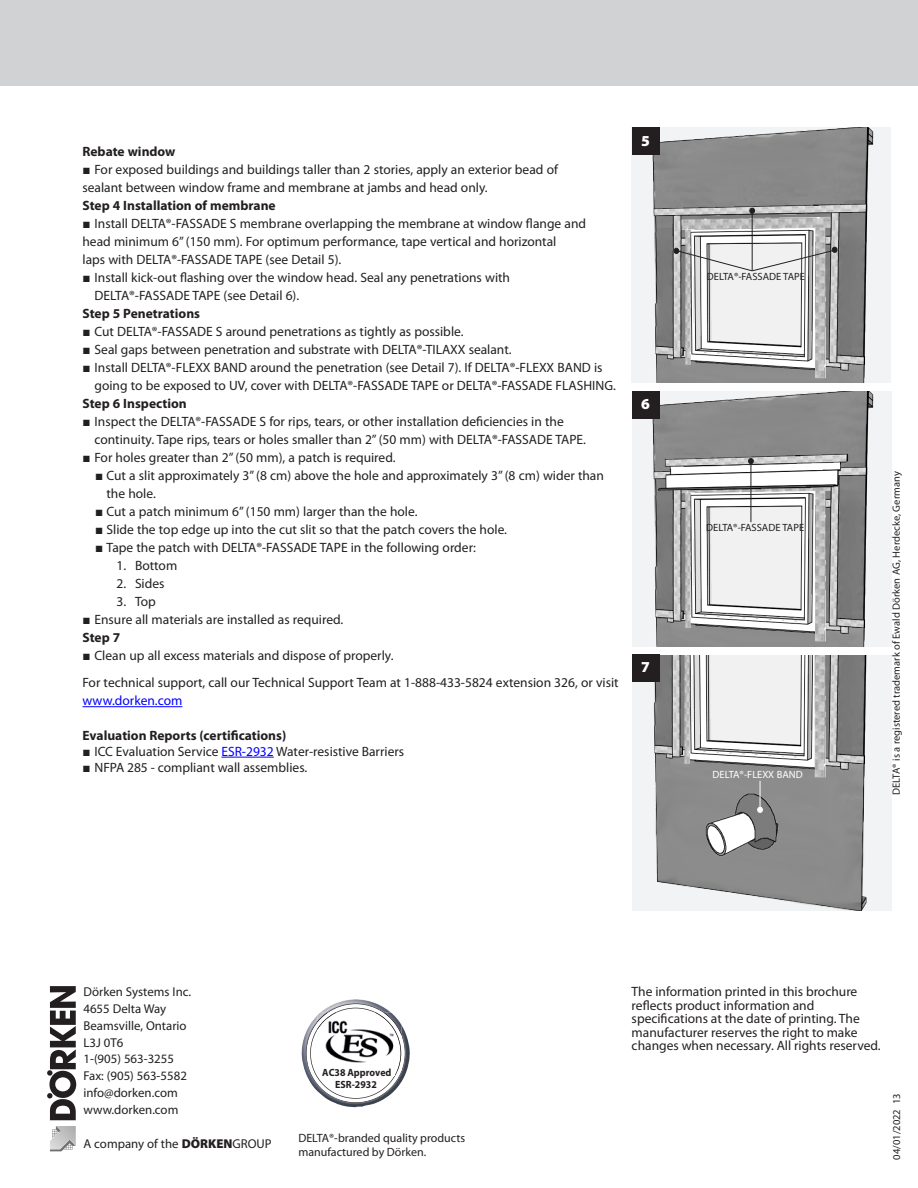
<style>
.page{position:relative;width:918px;height:1188px;background:#fff}
.page>*{position:absolute;margin:0;border:0;box-sizing:border-box;transform-origin:0 0}
.t1{font:900 15.3px "Myriad Pro Doerken";color:#fff}
.t2{font:13.5px/18px "Myriad Pro Doerken";color:#231f20}
.t3{font:700 13.5px "Myriad Pro Doerken";color:#231f20}
.t4{font:13.5px "Myriad Pro Doerken";color:#00f}
.t5{font:12.9px "Myriad Pro Doerken";color:#231f20}
.t6{font:12px "Myriad Pro Doerken";color:#231f20}
.t7{font:10.5px "Myriad Pro Doerken";color:#231f20}
.t8{font:700 10.5px/12.6px "Myriad Pro Doerken";color:#231f20;text-align:center;scale:.94 1}
.t9{font:10.5px "Myriad Pro Doerken";color:#fff}
.s1{font-family:"Bookman Old Style"}
.s2{color:#00f}
.s3{font-weight:900}
</style>
<div class="page">
<div style="left:632px;top:656px;width:259px;height:255px;background:#f2f3f4"></div>
<div style="left:632px;top:391px;width:260px;height:255px;background:#f2f3f4"></div>
<div style="left:631px;top:128px;width:260px;height:255px;background:#f2f3f4"></div>
<div style="left:0;top:0;width:918px;height:85px;background:#d1d2d4"></div>
<hr style="left:83px;top:706px;width:99px;height:1px;background:#00f">
<hr style="left:221px;top:757px;width:53px;height:1px;background:#00f">
<img style="left:652px;top:128px;width:222px;height:254px">
<div style="left:632px;top:128px;width:28px;height:27px;background:#231f20"></div>
<svg style="left:750px;top:208px;width:5px;height:6px"></svg>
<hr style="left:752px;top:213px;width:1px;height:58px;background:#231f20">
<svg style="left:674px;top:247px;width:163px;height:25px"></svg>
<img style="left:652px;top:391px;width:222px;height:255px">
<div style="left:632px;top:391px;width:28px;height:28px;background:#231f20"></div>
<svg style="left:748px;top:458px;width:6px;height:6px"></svg>
<hr style="left:751px;top:464px;width:1px;height:58px;background:#231f20">
<img style="left:653px;top:656px;width:214px;height:255px">
<div style="left:632px;top:654px;width:28px;height:28px;background:#231f20"></div>
<svg style="left:757px;top:781px;width:6px;height:32px"></svg>
<img style="left:337px;top:999px;width:38px;height:4px">
<svg style="left:306px;top:1003px;width:99px;height:100px"></svg>
<img style="left:401px;top:1013px;width:1px;height:23px">
<img style="left:317px;top:1013px;width:84px;height:58px">
<div style="left:317px;top:1067px;width:78px;height:8px;background:#fff"></div>
<div style="left:352px;top:1071px;width:17px;height:9px;background:#fff"></div>
<svg style="left:47px;top:986px;width:29px;height:134px"></svg>
<svg style="left:50px;top:1126px;width:26px;height:25px"></svg>
<p class="t3" style="left:82px;top:143px;width:95px">Rebate window</p>
<p class="t2" style="left:82px;top:161px;width:477px"><span class="s1">■</span> For exposed buildings and buildings taller than 2 stories, apply an exterior bead of sealant between window frame and membrane at jambs and head only.</p>
<p class="t3" style="left:82px;top:197px;width:195px">Step 4 Installation of membrane</p>
<p class="t2" style="left:82px;top:215px;width:505px"><span class="s1">■</span> Install DELTA®-FASSADE S membrane overlapping the membrane at window flange and head minimum 6” (150 mm). For optimum performance, tape vertical and horizontal<br>laps with DELTA®-FASSADE TAPE (see Detail 5).</p>
<p class="t2" style="left:95px;top:269px;width:417px;text-indent:-12px"><span class="s1">■</span> Install kick-out flashing over the window head. Seal any penetrations with<br>DELTA®-FASSADE TAPE (see Detail 6).</p>
<p class="t3" style="left:82px;top:305px;width:119px">Step 5 Penetrations</p>
<p class="t2" style="left:82px;top:323px;width:383px"><span class="s1">■</span> Cut DELTA®-FASSADE S around penetrations as tightly as possible.</p>
<p class="t2" style="left:82px;top:341px;width:431px"><span class="s1">■</span> Seal gaps between penetration and substrate with DELTA®-TILAXX sealant.</p>
<p class="t2" style="left:95px;top:359px;width:523px;text-indent:-12px"><span class="s1">■</span> Install DELTA®-FLEXX BAND around the penetration (see Detail 7). If DELTA®-FLEXX BAND is going to be exposed to UV, cover with DELTA®-FASSADE TAPE or DELTA®-FASSADE FLASHING.</p>
<p class="t3" style="left:83px;top:395px;width:106px">Step 6 Inspection</p>
<p class="t2" style="left:95px;top:413px;width:493px;text-indent:-12px"><span class="s1">■</span> Inspect the DELTA®-FASSADE S for rips, tears, or other installation deficiencies in the continuity. Tape rips, tears or holes smaller than 2” (50 mm) with DELTA®-FASSADE TAPE.</p>
<p class="t2" style="left:83px;top:449px;width:315px"><span class="s1">■</span> For holes greater than 2” (50 mm), a patch is required.</p>
<p class="t2" style="left:107px;top:467px;width:499px;text-indent:-11px"><span class="s1">■</span> Cut a slit approximately 3” (8 cm) above the hole and approximately 3” (8 cm) wider than the hole.</p>
<p class="t2" style="left:95px;top:503px;width:324px"><span class="s1">■</span> Cut a patch minimum 6” (150 mm) larger than the hole.</p>
<p class="t2" style="left:95px;top:521px;width:413px"><span class="s1">■</span> Slide the top edge up into the cut slit so that the patch covers the hole.</p>
<p class="t2" style="left:95px;top:539px;width:382px"><span class="s1">■</span> Tape the patch with DELTA®-FASSADE TAPE in the following order:</p>
<p class="t2" style="left:117px;top:557px;width:62px">1. Bottom</p>
<p class="t2" style="left:117px;top:575px;width:50px">2. Sides</p>
<p class="t2" style="left:117px;top:593px;width:41px">3. Top</p>
<p class="t2" style="left:83px;top:611px;width:262px"><span class="s1">■</span> Ensure all materials are installed as required.</p>
<p class="t3" style="left:83px;top:629px;width:39px">Step 7</p>
<p class="t2" style="left:83px;top:642px;width:538px;line-height:27px"><span class="s1">■</span> Clean up all excess materials and dispose of properly.<br>For technical support, call our Technical Support Team at 1-888-433-5824 extension 326, or visit</p>
<p class="t4" style="left:83px;top:693px;width:101px">www.dorken.com</p>
<p class="t3" style="left:83px;top:726px;width:205px">Evaluation Reports (certifications)</p>
<p class="t2" style="left:83px;top:742px;width:323px"><span class="s1">■</span> ICC Evaluation Service <span class="s2">ESR-2932</span> Water-resistive Barriers</p>
<p class="t2" style="left:83px;top:758px;width:226px"><span class="s1">■</span> NFPA 285 - compliant wall assemblies.</p>
<p class="t1" style="left:641px;top:130px;width:10px">5</p>
<p class="t1" style="left:641px;top:394px;width:10px">6</p>
<p class="t1" style="left:641px;top:657px;width:10px">7</p>
<p class="t7" style="left:707px;top:270px;width:99px">DELTA®-FASSADE TAPE</p>
<p class="t7" style="left:706px;top:521px;width:99px">DELTA®-FASSADE TAPE</p>
<p class="t9" style="left:713px;top:768px;width:92px">DELTA®-FLEXX BAND</p>
<p class="t7" style="left:890px;top:795px;width:325px;rotate:-90deg">DELTA® is a registered trademark of Ewald Dörken AG, Herdecke, Germany</p>
<p class="t5" style="left:83px;top:984px;width:109px">Dörken Systems Inc.</p>
<p class="t5" style="left:83px;top:1001px;width:84px">4655 Delta Way</p>
<p class="t5" style="left:83px;top:1018px;width:105px">Beamsville, Ontario</p>
<p class="t5" style="left:83px;top:1034px;width:41px">L3J 0T6</p>
<p class="t5" style="left:83px;top:1051px;width:92px">1-(905) 563-3255</p>
<p class="t5" style="left:83px;top:1068px;width:105px">Fax: (905) 563-5582</p>
<p class="t5" style="left:83px;top:1085px;width:96px">info@dorken.com</p>
<p class="t5" style="left:83px;top:1101px;width:96px">www.dorken.com</p>
<p class="t5" style="left:83px;top:1136px;width:190px">A company of the <span class="s3">DÖRKEN</span>GROUP</p>
<p class="t8" style="left:319px;top:1065px;width:81px">AC188 Approved<br>ESR-2932</p>
<p class="t8" style="left:322px;top:1066px;width:75px">AC38 Approved</p>
<p class="t6" style="left:298px;top:1130px;width:168px">DELTA®-branded quality products</p>
<p class="t6" style="left:298px;top:1145px;width:129px">manufactured by Dörken.</p>
<p class="t2" style="left:632px;top:985px;width:251px;line-height:13.5px">The information printed in this brochure reflects product information and specifications at the date of printing. The manufacturer reserves the right to make changes when necessary. All rights reserved.</p>
<p class="t7" style="left:890px;top:1160px;width:67px;rotate:-90deg">04/01/2022 13</p>
</div>
